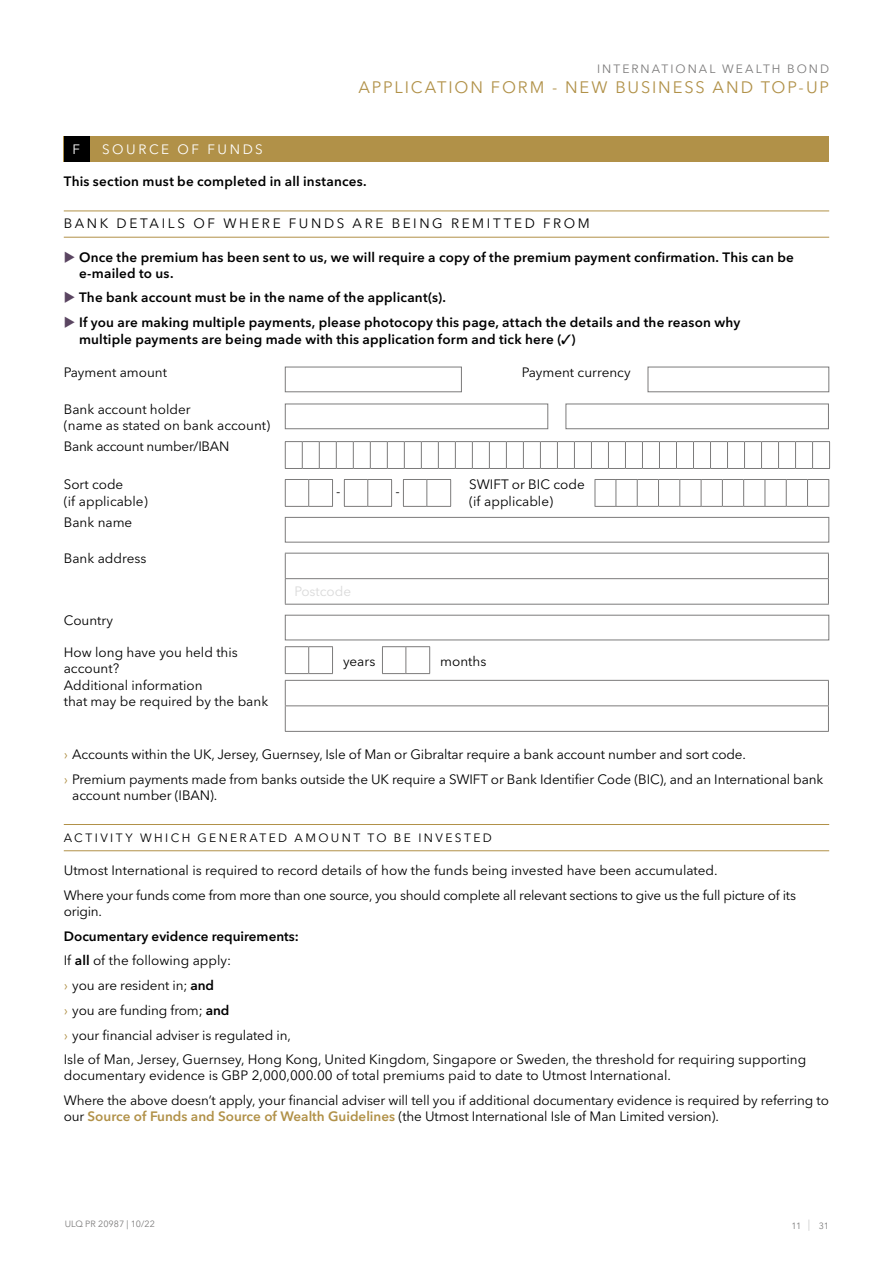
<style>
.page{position:relative;width:893px;height:1263px;background:#fff}
.page>*{position:absolute;margin:0;border:0;box-sizing:border-box;transform-origin:0 0}
.t1{font:16.5px "Avenir Next LT Pro";letter-spacing:.115em;color:#b19148}
.t2{font:13.5px/24.8px "Avenir Next LT Pro";letter-spacing:-.01em;color:#000}
.t3{font:600 13.5px/16.2px "Avenir Next LT Pro";letter-spacing:.015em;color:#000}
.t4{font:13.5px "Avenir Next LT Pro";letter-spacing:.195em;color:#000}
.t5{font:13.5px "Avenir Next LT Pro";letter-spacing:.19em;color:#fff}
.t6{font:13.5px "Avenir Next LT Pro";color:#dadada}
.t7{font:12px "Avenir Next LT Pro";letter-spacing:.2em;color:#000}
.t8{font:12px "Avenir Next LT Pro";letter-spacing:.17em;color:#7c7b7b}
.t9{font:9px "Avenir Next LT Pro";color:#7c7b7b}
.s1{color:#5a4561}
.s2{color:#b19148}
.s3{font-weight:600}
.s4{font-weight:600;color:#b19148}
.s5{font-weight:200;font-size:11.25px}
</style>
<div class="page">
<hr style="left:64px;top:211px;width:765px;height:1px;background:#b19148">
<hr style="left:64px;top:237px;width:765px;height:1px;background:#b19148">
<hr style="left:64px;top:824px;width:765px;height:1px;background:#b19148">
<hr style="left:64px;top:850px;width:765px;height:1px;background:#b19148">
<div style="left:64px;top:136px;width:765px;height:26px;background:#b19148"></div>
<div style="left:64px;top:136px;width:25px;height:26px;background:#000"></div>
<div style="left:285px;top:367px;width:177px;height:25px;border:1px solid #7c7b7b"></div>
<div style="left:648px;top:367px;width:181px;height:25px;border:1px solid #7c7b7b"></div>
<div style="left:285px;top:404px;width:263px;height:25px;border:1px solid #7c7b7b"></div>
<div style="left:566px;top:404px;width:263px;height:25px;border:1px solid #7c7b7b"></div>
<svg style="left:285px;top:441px;width:545px;height:28px"></svg>
<svg style="left:285px;top:479px;width:48px;height:28px"></svg>
<svg style="left:344px;top:479px;width:48px;height:28px"></svg>
<svg style="left:403px;top:479px;width:48px;height:28px"></svg>
<svg style="left:595px;top:479px;width:234px;height:28px"></svg>
<div style="left:285px;top:517px;width:544px;height:25px;border:1px solid #7c7b7b"></div>
<hr style="left:285px;top:553px;width:544px;height:1px;background:#7c7b7b">
<hr style="left:285px;top:578px;width:544px;height:1px;background:#7c7b7b">
<svg style="left:285px;top:553px;width:1px;height:51px"></svg>
<svg style="left:828px;top:553px;width:1px;height:51px"></svg>
<hr style="left:285px;top:604px;width:544px;height:1px;background:#7c7b7b">
<div style="left:285px;top:615px;width:544px;height:25px;border:1px solid #7c7b7b"></div>
<svg style="left:285px;top:646px;width:48px;height:28px"></svg>
<svg style="left:382px;top:646px;width:48px;height:28px"></svg>
<hr style="left:285px;top:680px;width:544px;height:1px;background:#7c7b7b">
<hr style="left:285px;top:705px;width:544px;height:1px;background:#7c7b7b">
<svg style="left:285px;top:681px;width:1px;height:50px"></svg>
<svg style="left:828px;top:681px;width:1px;height:50px"></svg>
<hr style="left:285px;top:731px;width:544px;height:1px;background:#7c7b7b">
<p class="t8" style="left:597px;top:62px;width:234px">INTERNATIONAL WEALTH BOND</p>
<p class="t1" style="left:358px;top:77px;width:472px">APPLICATION FORM - NEW BUSINESS AND TOP-UP</p>
<p class="t5" style="left:73px;top:141px;width:9px">F</p>
<p class="t5" style="left:102px;top:141px;width:162px">SOURCE OF FUNDS</p>
<p class="t3" style="left:64px;top:173px;width:304px">This section must be completed in all instances.</p>
<p class="t4" style="left:64px;top:216px;width:527px">BANK DETAILS OF WHERE FUNDS ARE BEING REMITTED FROM</p>
<p class="t3" style="left:79px;top:249px;width:716px;text-indent:-15px"><span class="s1">◆</span> Once the premium has been sent to us, we will require a copy of the premium payment confirmation. This can be e-mailed to us.</p>
<p class="t3" style="left:64px;top:289px;width:384px"><span class="s1">◆</span> The bank account must be in the name of the applicant(s).</p>
<p class="t3" style="left:79px;top:314px;width:663px;text-indent:-15px"><span class="s1">◆</span> If you are making multiple payments, please photocopy this page, attach the details and the reason why multiple payments are being made with this application form and tick here (✓)</p>
<p class="t2" style="left:64px;top:360px;width:105px">Payment amount</p>
<p class="t2" style="left:522px;top:360px;width:110px">Payment currency</p>
<p class="t2" style="left:64px;top:401px;width:208px;line-height:16.2px">Bank account holder<br>(name as stated on bank account)</p>
<p class="t2" style="left:64px;top:434px;width:167px">Bank account number/IBAN</p>
<p class="t2" style="left:64px;top:476px;width:85px;line-height:16.2px">Sort code<br>(if applicable)</p>
<p class="t2" style="left:469px;top:476px;width:117px;line-height:16.2px">SWIFT or BIC code (if applicable)</p>
<p class="t2" style="left:336px;top:479px;width:6px">-</p>
<p class="t2" style="left:395px;top:479px;width:6px">-</p>
<p class="t2" style="left:64px;top:510px;width:70px">Bank name</p>
<p class="t2" style="left:64px;top:546px;width:84px">Bank address</p>
<p class="t2" style="left:64px;top:608px;width:51px">Country</p>
<p class="t2" style="left:64px;top:644px;width:176px;line-height:16.2px">How long have you held this account?</p>
<p class="t6" style="left:294px;top:583px;width:58px">Postcode</p>
<p class="t2" style="left:343px;top:649px;width:34px">years</p>
<p class="t2" style="left:440px;top:649px;width:48px">months</p>
<p class="t2" style="left:64px;top:677px;width:206px;line-height:16.2px">Additional information<br>that may be required by the bank</p>
<p class="t2" style="left:64px;top:742px;width:761px"><span class="s2">›</span> Accounts within the UK, Jersey, Guernsey, Isle of Man or Gibraltar require a bank account number and sort code.<br><span class="s2">›</span> Premium payments made from banks outside the UK require a SWIFT or Bank Identifier Code (BIC), and an International bank</p>
<p class="t2" style="left:72px;top:783px;width:147px">account number (IBAN).</p>
<p class="t7" style="left:64px;top:830px;width:430px">ACTIVITY WHICH GENERATED AMOUNT TO BE INVESTED</p>
<p class="t2" style="left:64px;top:858px;width:734px">Utmost International is required to record details of how the funds being invested have been accumulated.<br>Where your funds come from more than one source, you should complete all relevant sections to give us the full picture of its</p>
<p class="t2" style="left:64px;top:899px;width:40px">origin.</p>
<p class="t2" style="left:64px;top:924px;width:744px"><span class="s3">Documentary evidence requirements:<br></span>If <span class="s3">all</span> of the following apply:<br><span class="s2">›</span> you are resident in; <span class="s3">and<br></span><span class="s2">›</span> you are funding from; <span class="s3">and<br></span><span class="s2">›</span> your financial adviser is regulated in,<br>Isle of Man, Jersey, Guernsey, Hong Kong, United Kingdom, Singapore or Sweden, the threshold for requiring supporting</p>
<p class="t2" style="left:64px;top:1063px;width:767px">documentary evidence is GBP 2,000,000.00 of total premiums paid to date to Utmost International.<br>Where the above doesn’t apply, your financial adviser will tell you if additional documentary evidence is required by referring to</p>
<p class="t2" style="left:64px;top:1104px;width:657px">our <span class="s4">Source of Funds and Source of Wealth Guidelines</span> (the Utmost International Isle of Man Limited version).</p>
<p class="t9" style="left:65px;top:1219px;width:92px">ULQ PR 20987 | 10/22</p>
<p class="t9" style="left:791px;top:1220px;width:39px">11 <span class="s5">|</span> 31</p>
</div>
